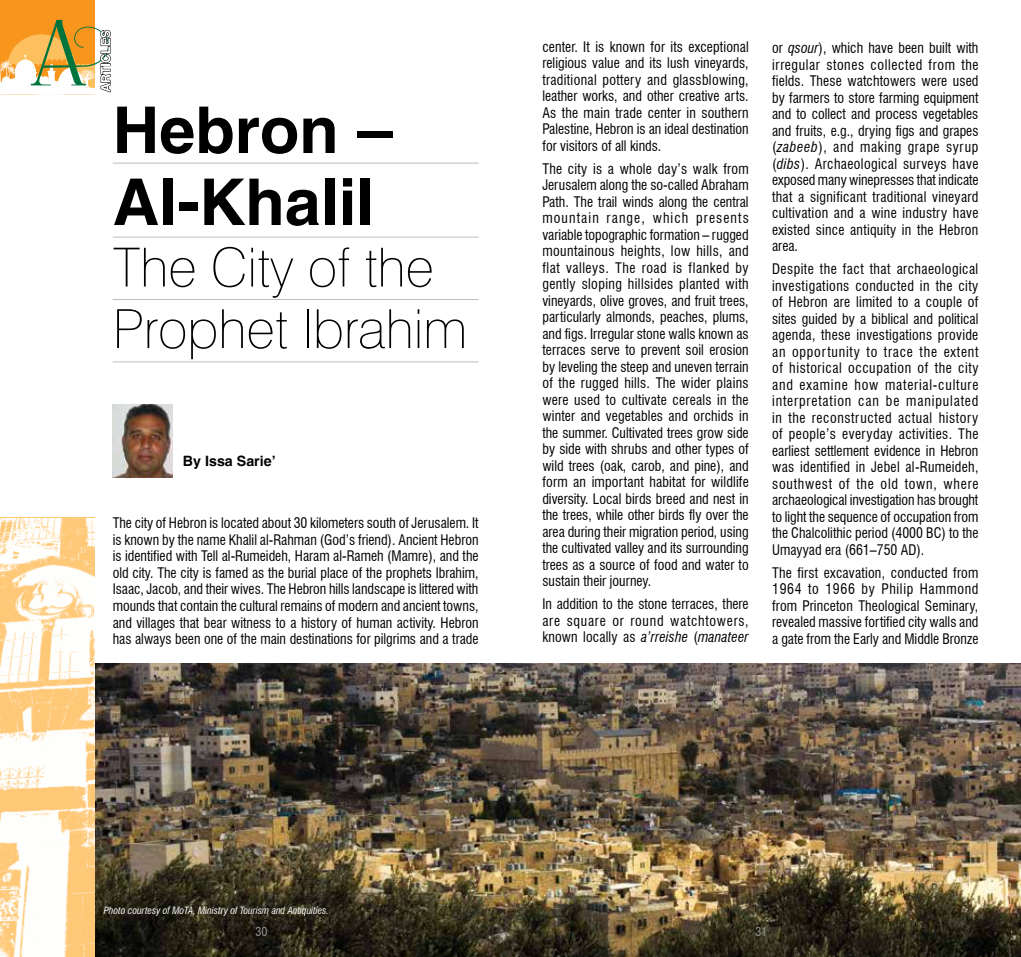
<style>
.page{position:relative;width:1021px;height:957px;background:#fff}
.page>*{position:absolute;margin:0;border:0;box-sizing:border-box;transform-origin:0 0}
.t1{font:700 64.5px/72px "Switzerland";color:#000}
.t2{font:100 54px/61.5px "Swiss 721 BT";color:#000}
.t3{font:condensed 14.25px/16.5px "Swiss 721 BT";color:#000;text-align:justify}
.t4{font:700 14.25px "Switzerland";color:#000}
.t5{font:condensed 12px "Swiss 721 BT";color:#939598}
.t6{font:italic condensed 9.75px "Swiss 721 BT";color:#fff}
.s1{font-style:italic}
</style>
<div class="page">
<img style="left:95px;top:663px;width:925px;height:294px">
<hr style="left:113px;top:163px;width:365px;height:1px;background:#bcbec0">
<hr style="left:113px;top:237px;width:365px;height:1px;background:#bcbec0">
<hr style="left:113px;top:299px;width:365px;height:1px;background:#bcbec0">
<hr style="left:113px;top:361px;width:365px;height:1px;background:#bcbec0">
<img style="left:113px;top:405px;width:59px;height:72px">
<div style="left:0;top:0;width:95px;height:95px;background:#f8951d"></div>
<svg style="left:0;top:20px;width:111px;height:75px"></svg>
<img style="left:0;top:517px;width:95px;height:440px">
<h1 class="t1" style="left:113px;top:93px;width:281px">Hebron –<br>Al-Khalil</h1>
<h2 class="t2" style="left:113px;top:236px;width:356px">The City of the<br>Prophet Ibrahim</h2>
<p class="t4" style="left:183px;top:453px;width:94px">By Issa Sarie’</p>
<p class="t3" style="left:113px;top:515px;width:367px">The city of Hebron is located about 30 kilometers south of Jerusalem. It is known by the name Khalil al-Rahman (God’s friend). Ancient Hebron is identified with Tell al-Rumeideh, Haram al-Rameh (Mamre), and the old city. The city is famed as the burial place of the prophets Ibrahim, Isaac, Jacob, and their wives. The Hebron hills landscape is littered with mounds that contain the cultural remains of modern and ancient towns, and villages that bear witness to a history of human activity. Hebron has always been one of the main destinations for pilgrims and a trade</p>
<p class="t3" style="left:542px;top:38px;width:208px">center. It is known for its exceptional religious value and its lush vineyards, traditional pottery and glassblowing, leather works, and other creative arts.<br>As the main trade center in southern Palestine, Hebron is an ideal destination for visitors of all kinds.</p>
<p class="t3" style="left:542px;top:160px;width:208px">The city is a whole day’s walk from Jerusalem along the so-called Abraham Path. The trail winds along the central mountain range, which presents variable topographic formation – rugged mountainous heights, low hills, and flat valleys. The road is flanked by gently sloping hillsides planted with vineyards, olive groves, and fruit trees, particularly almonds, peaches, plums, and figs. Irregular stone walls known as terraces serve to prevent soil erosion by leveling the steep and uneven terrain of the rugged hills. The wider plains were used to cultivate cereals in the winter and vegetables and orchids in the summer. Cultivated trees grow side by side with shrubs and other types of wild trees (oak, carob, and pine), and form an important habitat for wildlife diversity. Local birds breed and nest in the trees, while other birds fly over the area during their migration period, using the cultivated valley and its surrounding trees as a source of food and water to sustain their journey.</p>
<p class="t3" style="left:542px;top:596px;width:208px">In addition to the stone terraces, there are square or round watchtowers, known locally as <span class="s1">a’rreishe</span> (<span class="s1">manateer</span></p>
<p class="t3" style="left:772px;top:40px;width:208px">or <span class="s1">qsour</span>), which have been built with irregular stones collected from the fields. These watchtowers were used by farmers to store farming equipment and to collect and process vegetables and fruits, e.g., drying figs and grapes (<span class="s1">zabeeb</span>), and making grape syrup (<span class="s1">dibs</span>). Archaeological surveys have exposed many winepresses that indicate that a significant traditional vineyard cultivation and a wine industry have existed since antiquity in the Hebron area.</p>
<p class="t3" style="left:772px;top:261px;width:208px">Despite the fact that archaeological investigations conducted in the city of Hebron are limited to a couple of sites guided by a biblical and political agenda, these investigations provide an opportunity to trace the extent of historical occupation of the city and examine how material-culture interpretation can be manipulated in the reconstructed actual history of people’s everyday activities. The earliest settlement evidence in Hebron was identified in Jebel al-Rumeideh, southwest of the old town, where archaeological investigation has brought to light the sequence of occupation from the Chalcolithic period (4000 BC) to the Umayyad era (661–750 AD).</p>
<p class="t3" style="left:772px;top:564px;width:208px">The first excavation, conducted from 1964 to 1966 by Philip Hammond from Princeton Theological Seminary, revealed massive fortified city walls and a gate from the Early and Middle Bronze</p>
<p class="t6" style="left:104px;top:905px;width:227px">Photo courtesy of MoTA, Ministry of Tourism and Antiquities.</p>
<p class="t5" style="left:256px;top:925px;width:13px">30</p>
<p class="t5" style="left:755px;top:925px;width:13px">31</p>
</div>
